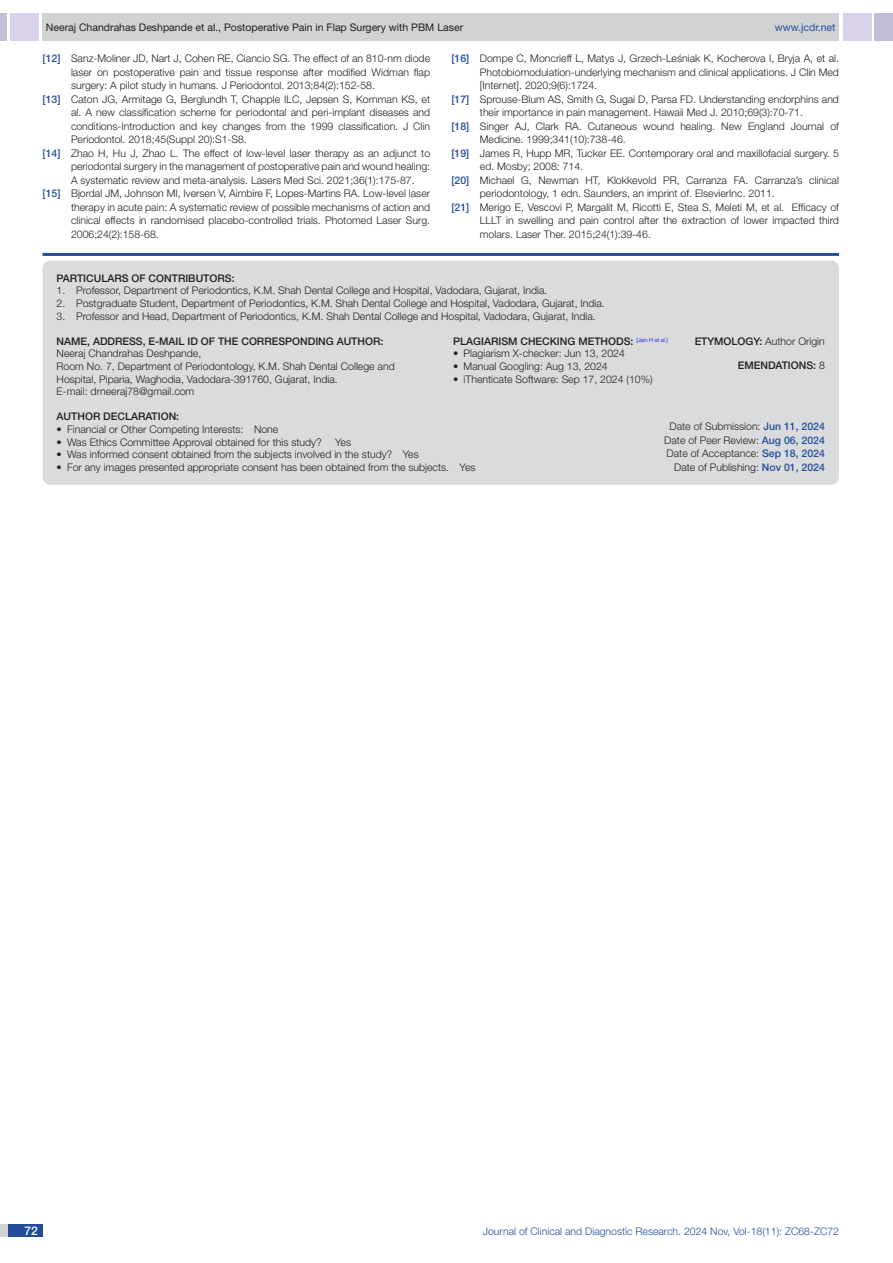
<style>
.page{position:relative;width:893px;height:1263px;background:#fff}
.page>*{position:absolute;margin:0;border:0;box-sizing:border-box;transform-origin:0 0}
.t1{font:500 12px "Helvetica Neue";color:#fff}
.Partic_Contri_Txt{font:300 10.5px/12.6px "Helvetica Neue";color:#231f20}
.Partic_Contri_Head{font:500 10.5px "Helvetica Neue";color:#231f20}
.tb_txt{font:300 10.5px "Helvetica Neue";color:#231f20}
.t2{font:10.5px "Helvetica Neue";color:#231f20}
.t3{font:300 10.5px "Helvetica Neue";color:#244e9b}
.Partic_Contri_Head-2{font:300 10.5px "Helvetica Neue";color:#231f20}
.t4{font:10.5px "Helvetica Neue";color:#244e9b}
.s1{font-weight:500;color:#244e9b}
.s2{font-weight:500}
.s3{font-weight:300}
</style>
<div class="page">
<div style="left:0;top:13px;width:7px;height:28px;background:#c2bed7"></div>
<div style="left:10px;top:13px;width:29px;height:28px;background:#d9d2e8"></div>
<div style="left:43px;top:13px;width:796px;height:28px;background:#d1d2d4"></div>
<div style="left:875px;top:13px;width:18px;height:28px;background:#c2bed7"></div>
<div style="left:843px;top:13px;width:29px;height:28px;background:#d9d2e8"></div>
<div style="left:0;top:1224px;width:43px;height:13px;background:#d1d2d4"></div>
<div style="left:8px;top:1224px;width:35px;height:13px;background:#214c99"></div>
<hr style="left:43px;top:253px;width:796px;height:3px;background:#244e9b">
<div style="left:43px;top:261px;width:796px;height:224px;background:#dadbdc;border-radius:9px"></div>
<p class="t2" style="left:46px;top:21px;width:419px">Neeraj Chandrahas Deshpande et al., Postoperative Pain in Flap Surgery with PBM Laser</p>
<p class="t4" style="left:775px;top:21px;width:62px">www.jcdr.net</p>
<p class="Partic_Contri_Txt" style="left:43px;top:52px;width:389px"><span class="s1">[12]</span> Sanz-Moliner JD, Nart J, Cohen RE, Ciancio SG. The effect of an 810-nm diode</p>
<p class="Partic_Contri_Txt" style="left:71px;top:66px;width:361px">laser on postoperative pain and tissue response after modified Widman flap</p>
<p class="Partic_Contri_Txt" style="left:71px;top:79px;width:306px">surgery: A pilot study in humans. J Periodontol. 2013;84(2):152-58.</p>
<p class="Partic_Contri_Txt" style="left:43px;top:93px;width:389px"><span class="s1">[13]</span> Caton JG, Armitage G, Berglundh T, Chapple ILC, Jepsen S, Kornman KS, et</p>
<p class="Partic_Contri_Txt" style="left:71px;top:106px;width:361px">al. A new classification scheme for periodontal and peri-implant diseases and</p>
<p class="Partic_Contri_Txt" style="left:71px;top:120px;width:361px">conditions-Introduction and key changes from the 1999 classification. J Clin</p>
<p class="Partic_Contri_Txt" style="left:71px;top:133px;width:177px">Periodontol. 2018;45(Suppl 20):S1-S8.</p>
<p class="Partic_Contri_Txt" style="left:43px;top:147px;width:389px"><span class="s1">[14]</span> Zhao H, Hu J, Zhao L. The effect of low-level laser therapy as an adjunct to</p>
<p class="Partic_Contri_Txt" style="left:71px;top:160px;width:361px">periodontal surgery in the management of postoperative pain and wound healing:</p>
<p class="Partic_Contri_Txt" style="left:71px;top:174px;width:345px">A systematic review and meta-analysis. Lasers Med Sci. 2021;36(1):175-87.</p>
<p class="Partic_Contri_Txt" style="left:43px;top:187px;width:389px"><span class="s1">[15]</span> Bjordal JM, Johnson MI, Iversen V, Aimbire F, Lopes-Martins RA. Low-level laser</p>
<p class="Partic_Contri_Txt" style="left:71px;top:201px;width:361px">therapy in acute pain: A systematic review of possible mechanisms of action and</p>
<p class="Partic_Contri_Txt" style="left:71px;top:214px;width:361px">clinical effects in randomised placebo-controlled trials. Photomed Laser Surg.</p>
<p class="Partic_Contri_Txt" style="left:71px;top:228px;width:89px">2006;24(2):158-68.</p>
<p class="Partic_Contri_Txt" style="left:451px;top:52px;width:389px"><span class="s1">[16]</span> Dompe C, Moncrieff L, Matys J, Grzech-Les´niak K, Kocherova I, Bryja A, et al.</p>
<p class="Partic_Contri_Txt" style="left:480px;top:66px;width:361px">Photobiomodulation-underlying mechanism and clinical applications. J Clin Med</p>
<p class="Partic_Contri_Txt" style="left:480px;top:79px;width:119px">[Internet]. 2020;9(6):1724.</p>
<p class="Partic_Contri_Txt" style="left:451px;top:93px;width:389px"><span class="s1">[17]</span> Sprouse-Blum AS, Smith G, Sugai D, Parsa FD. Understanding endorphins and</p>
<p class="Partic_Contri_Txt" style="left:480px;top:106px;width:325px">their importance in pain management. Hawaii Med J. 2010;69(3):70-71.</p>
<p class="Partic_Contri_Txt" style="left:451px;top:120px;width:389px"><span class="s1">[18]</span> Singer AJ, Clark RA. Cutaneous wound healing. New England Journal of</p>
<p class="Partic_Contri_Txt" style="left:480px;top:133px;width:147px">Medicine. 1999;341(10):738-46.</p>
<p class="Partic_Contri_Txt" style="left:451px;top:147px;width:389px"><span class="s1">[19]</span> James R, Hupp MR, Tucker EE. Contemporary oral and maxillofacial surgery. 5</p>
<p class="Partic_Contri_Txt" style="left:480px;top:160px;width:105px">ed. Mosby; 2008: 714.</p>
<p class="Partic_Contri_Txt" style="left:451px;top:174px;width:389px"><span class="s1">[20]</span> Michael G, Newman HT, Klokkevold PR, Carranza FA. Carranza’s clinical</p>
<p class="Partic_Contri_Txt" style="left:480px;top:187px;width:296px">periodontology, 1 edn. Saunders, an imprint of. ElsevierInc. 2011.</p>
<p class="Partic_Contri_Txt" style="left:451px;top:201px;width:389px"><span class="s1">[21]</span> Merigo E, Vescovi P, Margalit M, Ricotti E, Stea S, Meleti M, et al. Efficacy of</p>
<p class="Partic_Contri_Txt" style="left:480px;top:214px;width:361px">LLLT in swelling and pain control after the extraction of lower impacted third</p>
<p class="Partic_Contri_Txt" style="left:480px;top:228px;width:173px">molars. Laser Ther. 2015;24(1):39-46.</p>
<p class="Partic_Contri_Head" style="left:57px;top:272px;width:179px">PARTICULARS OF CONTRIBUTORS:</p>
<p class="Partic_Contri_Txt" style="left:57px;top:284px;width:492px">1. Professor, Department of Periodontics, K.M. Shah Dental College and Hospital, Vadodara, Gujarat, India.</p>
<p class="Partic_Contri_Txt" style="left:57px;top:297px;width:550px">2. Postgraduate Student, Department of Periodontics, K.M. Shah Dental College and Hospital, Vadodara, Gujarat, India.</p>
<p class="Partic_Contri_Txt" style="left:57px;top:309px;width:541px">3. Professor and Head, Department of Periodontics, K.M. Shah Dental College and Hospital, Vadodara, Gujarat, India.</p>
<p class="Partic_Contri_Head" style="left:57px;top:335px;width:328px">NAME, ADDRESS, E-MAIL ID OF THE CORRESPONDING AUTHOR:</p>
<p class="Partic_Contri_Txt" style="left:57px;top:347px;width:146px">Neeraj Chandrahas Deshpande,</p>
<p class="Partic_Contri_Txt" style="left:57px;top:360px;width:340px">Room No. 7, Department of Periodontology, K.M. Shah Dental College and<br>Hospital, Piparia, Waghodia, Vadodara-391760, Gujarat, India.</p>
<p class="Partic_Contri_Txt" style="left:57px;top:385px;width:139px">E-mail: drneeraj78@gmail.com</p>
<p class="Partic_Contri_Head" style="left:453px;top:335px;width:216px">PLAGIARISM CHECKING METHODS: <sup>[Jain</sup> <sup>H</sup> <sup>et</sup> <sup>al.]</sup></p>
<p class="tb_txt" style="left:453px;top:347px;width:173px">• Plagiarism X-checker: Jun 13, 2024</p>
<p class="tb_txt" style="left:453px;top:360px;width:156px">• Manual Googling: Aug 13, 2024</p>
<p class="tb_txt" style="left:453px;top:372px;width:201px">• iThenticate Software: Sep 17, 2024 (10%)</p>
<p class="Partic_Contri_Head" style="left:695px;top:335px;width:16px">ETYMOLOGY</p>
<p class="Partic_Contri_Head-2" style="left:759px;top:335px;width:67px"><span class="s2">:</span> Author Origin</p>
<p class="Partic_Contri_Head" style="left:738px;top:359px;width:15px">EMENDATIONS</p>
<p class="Partic_Contri_Head" style="left:813px;top:359px;width:13px">: <span class="s3">8</span></p>
<p class="Partic_Contri_Head" style="left:57px;top:410px;width:16px">AUTHOR</p>
<p class="Partic_Contri_Head" style="left:103px;top:410px;width:8px">DECLARATION</p>
<p class="Partic_Contri_Head" style="left:176px;top:410px;width:4px">:</p>
<p class="Partic_Contri_Txt" style="left:57px;top:423px;width:223px">• Financial or Other Competing Interests: None</p>
<p class="Partic_Contri_Txt" style="left:57px;top:435px;width:267px">• Was Ethics Committee Approval obtained for this study?</p>
<p class="Partic_Contri_Txt" style="left:335px;top:435px;width:17px">Yes</p>
<p class="Partic_Contri_Txt" style="left:57px;top:448px;width:364px">• Was informed consent obtained from the subjects involved in the study? Yes</p>
<p class="Partic_Contri_Txt" style="left:57px;top:460px;width:420px">• For any images presented appropriate consent has been obtained from the subjects. Yes</p>
<p class="Partic_Contri_Txt" style="left:669px;top:420px;width:157px">Date of Submission: <span class="s1">JUN 11, 2024</span></p>
<p class="Partic_Contri_Txt" style="left:664px;top:433px;width:162px">Date of Peer Review: <span class="s1">AUG 06, 2024</span></p>
<p class="Partic_Contri_Txt" style="left:667px;top:447px;width:160px">Date of Acceptance: <span class="s1">SEP 18, 2024</span></p>
<p class="Partic_Contri_Txt" style="left:674px;top:460px;width:152px">Date of Publishing: <span class="s1">NOV 01, 2024</span></p>
<p class="t1" style="left:24px;top:1223px;width:15px">72</p>
<p class="t3" style="left:483px;top:1225px;width:358px">Journal of Clinical and Diagnostic Research. 2024 Nov, Vol-18(11): ZC68-ZC72</p>
</div>
